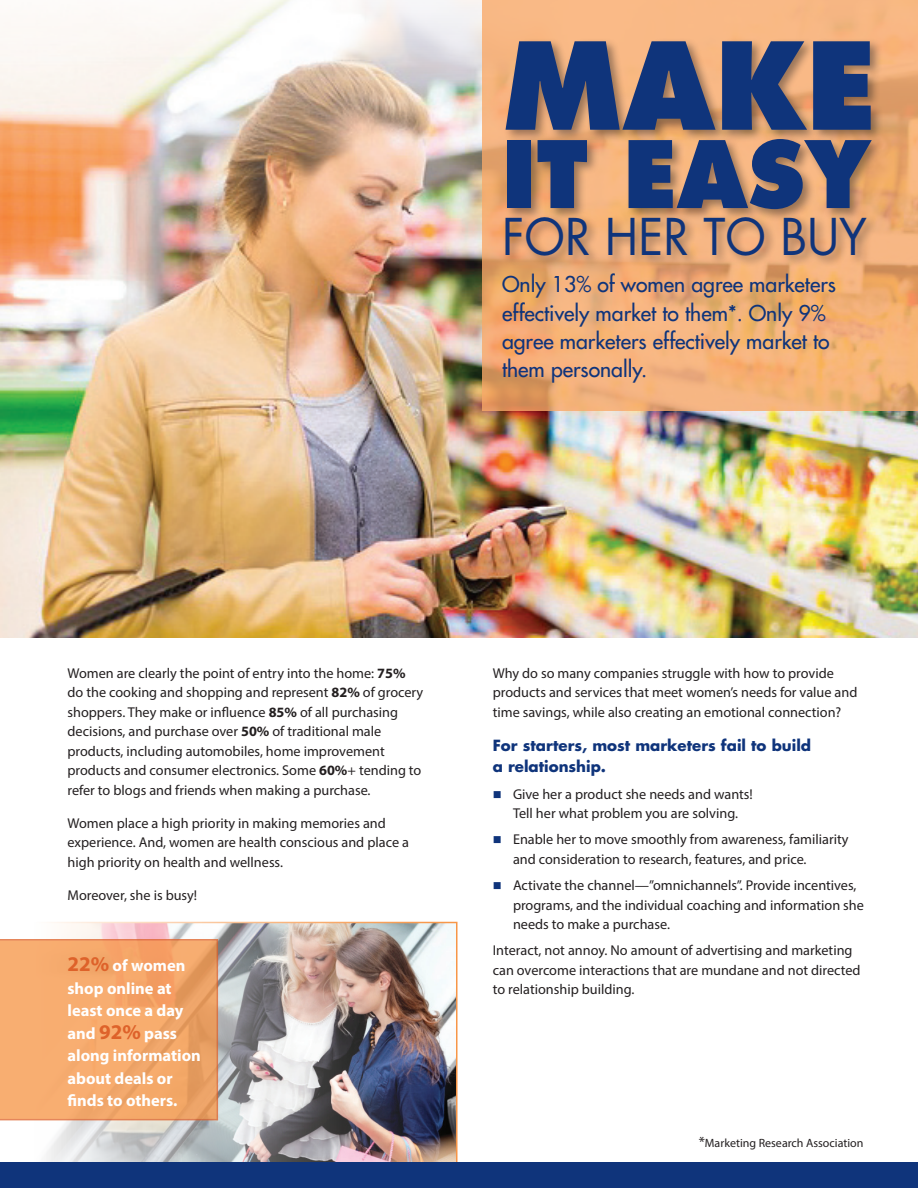
<style>
.page{position:relative;width:918px;height:1188px;background:#fff}
.page>*{position:absolute;margin:0;border:0;box-sizing:border-box;transform-origin:0 0}
.t1{font:800 117.3px "Futura";color:#0f347b;scale:.95 1}
.t2{font:800 90.15px "Futura";color:#0f347b;scale:.95 1}
.t3{font:49.35px "Futura";color:#0f347b;scale:.95 1}
.t4{font:21.15px/28.3px "Futura";color:#0f347b}
.t5{font:700 16.5px/22.5px "Myriad Pro";color:#fff}
.t6{font:700 15px/21px "Futura";color:#0f347b}
.t7{font:14.25px/19.5px "Myriad Pro";color:#231f20}
.t8{font:12px "Myriad Pro";color:#231f20}
.s1{font-weight:700}
.s2{font-size:21px;color:#de622a}
.s3{font-size:15px}
</style>
<div class="page">
<img style="left:0;top:0;width:918px;height:637px">
<img style="left:31px;top:922px;width:427px;height:241px">
<div style="left:0;top:1163px;width:918px;height:25px;background:#0f347b"></div>
<svg style="left:0;top:939px;width:218px;height:181px;background:#f3a76a"></svg>
<svg style="left:482px;top:0;width:436px;height:410px;background:#f1af77"></svg>
<div style="left:503px;top:38px;width:381px;height:184px;background:#231f20;opacity:.44"></div>
<div style="left:502px;top:214px;width:377px;height:54px;background:#231f20;opacity:.44"></div>
<h1 class="t1" style="left:502px;top:14px;width:395px">MAKE</h1>
<h2 class="t2" style="left:502px;top:119px;width:390px">IT EASY</h2>
<h3 class="t3" style="left:502px;top:203px;width:386px">FOR HER TO BUY</h3>
<h3 class="t4" style="left:502px;top:270px;width:335px">Only 13% of women agree marketers effectively market to them*. Only 9% agree marketers effectively market to them personally.</h3>
<p class="t7" style="left:68px;top:663px;width:357px">Women are clearly the point of entry into the home: <span class="s1">75% </span>do the cooking and shopping and represent <span class="s1">82%</span> of grocery shoppers. They make or influence <span class="s1">85%</span> of all purchasing decisions, and purchase over <span class="s1">50%</span> of traditional male products, including automobiles, home improvement products and consumer electronics. Some <span class="s1">60%</span>+ tending to refer to blogs and friends when making a purchase.</p>
<p class="t7" style="left:68px;top:813px;width:343px">Women place a high priority in making memories and experience. And, women are health conscious and place a high priority on health and wellness.</p>
<p class="t7" style="left:68px;top:885px;width:131px">Moreover, she is busy!</p>
<p class="t5" style="left:67px;top:954px;width:135px"><span class="s2">22%</span> of women shop online at least once a day and <span class="s2">92%</span> pass along information about deals or finds to others.</p>
<p class="t7" style="left:493px;top:663px;width:366px">Why do so many companies struggle with how to provide products and services that meet women’s needs for value and time savings, while also creating an emotional connection?</p>
<p class="t6" style="left:493px;top:735px;width:320px">For starters, most marketers fail to build a relationship.</p>
<p class="t7" style="left:513px;top:784px;width:241px">Give her a product she needs and wants!<br>Tell her what problem you are solving.</p>
<p class="t7" style="left:513px;top:830px;width:337px">Enable her to move smoothly from awareness, familiarity and consideration to research, features, and price.</p>
<p class="t7" style="left:513px;top:875px;width:352px">Activate the channel—”omnichannels”. Provide incentives, programs, and the individual coaching and information she needs to make a purchase.</p>
<p class="t7" style="left:493px;top:941px;width:369px">Interact, not annoy. No amount of advertising and marketing can overcome interactions that are mundane and not directed to relationship building.</p>
<p class="t8" style="left:699px;top:1135px;width:166px"><span class="s3">*</span>Marketing Research Association</p>
</div>
